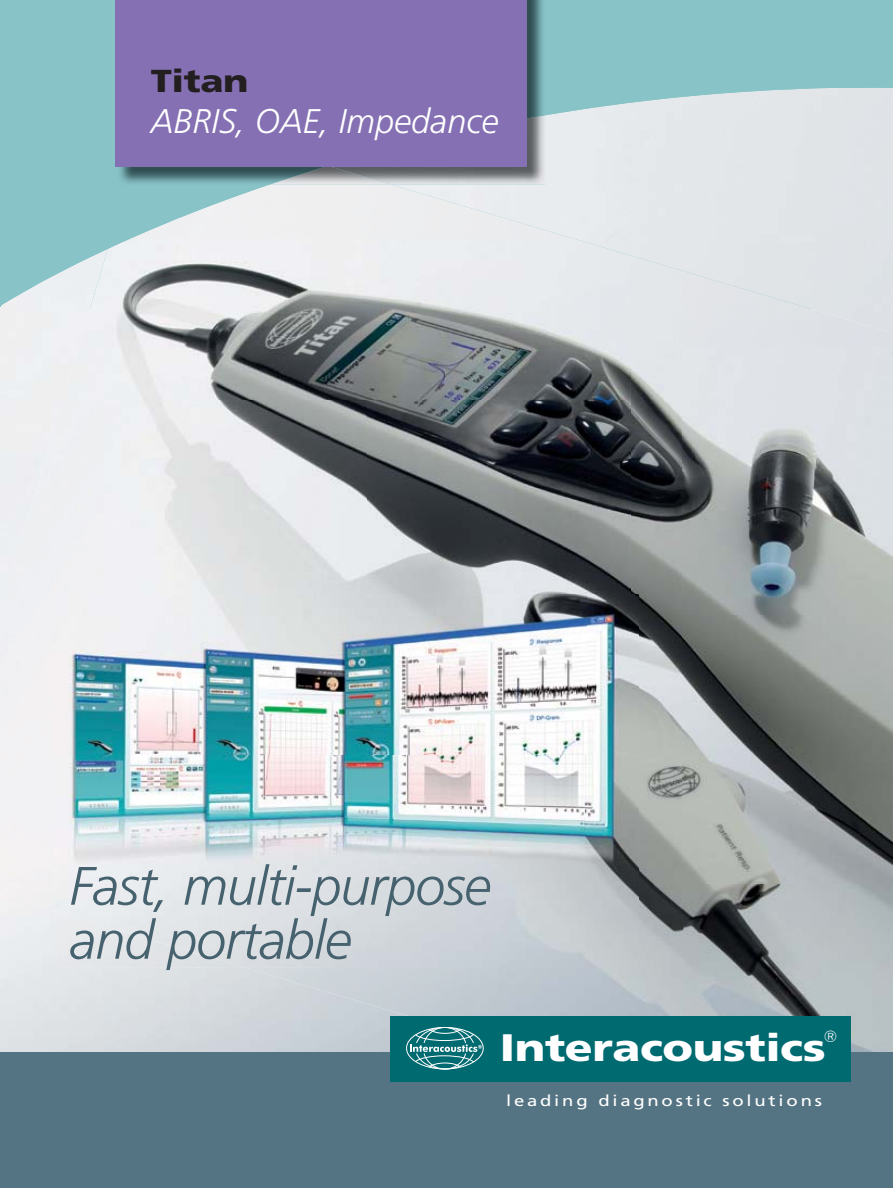
<style>
.page{position:relative;width:893px;height:1188px;background:#fff}
.page>*{position:absolute;margin:0;border:0;box-sizing:border-box;transform-origin:0 0}
.t1{font:italic 300 54px/54px "Frutiger LT";letter-spacing:-.02em;color:#47626f}
.t2{font:900 38.25px "Frutiger LT";letter-spacing:-.01em;color:#fff;scale:1.2 1}
.t3{font:italic 300 34.2px "Frutiger LT";color:#fff}
.t4{font:900 31.8px "Frutiger LT";letter-spacing:-.01em;color:#231f20;scale:1.2 1}
.t5{font:300 16.2px "Futura BT";color:#fff}
.t6{font:15.45px "Frutiger LT";letter-spacing:.15em;color:#fff;scale:1.2 1}
.t7{font:13.65px "Frutiger LT";color:#fff}
</style>
<div class="page">
<img style="left:683px;top:346px;width:210px;height:706px">
<div style="left:315px;top:967px;width:158px;height:68px;background:#c7d0d6"></div>
<div style="left:243px;top:967px;width:73px;height:22px;background:#d4d9de"></div>
<div style="left:0;top:399px;width:105px;height:512px;background:#eff0f2"></div>
<img style="left:631px;top:306px;width:52px;height:631px">
<img style="left:105px;top:400px;width:526px;height:194px">
<img style="left:63px;top:306px;width:568px;height:94px">
<div style="left:683px;top:306px;width:105px;height:40px;background:#e0e4e8"></div>
<div style="left:788px;top:306px;width:105px;height:40px;background:#dde1e6"></div>
<div style="left:0;top:1052px;width:893px;height:136px;background:#557483"></div>
<div style="left:390px;top:1016px;width:460px;height:65px;background:#006a71"></div>
<svg style="left:406px;top:1027px;width:78px;height:42px"></svg>
<svg style="left:0;top:0;width:893px;height:306px;background:#c1d8dc"></svg>
<img style="left:117px;top:0;width:428px;height:185px">
<div style="left:115px;top:0;width:411px;height:166px;background:#8570b3"></div>
<img style="left:53px;top:594px;width:586px;height:373px">
<p class="t4" style="left:151px;top:62px;width:83px">Titan</p>
<p class="t3" style="left:151px;top:105px;width:349px">ABRIS, OAE, Impedance</p>
<p class="t1" style="left:69px;top:862px;width:423px">Fast, multi-purpose and portable</p>
<p class="t2" style="left:500px;top:1025px;width:273px">Interacoustics</p>
<p class="t5" style="left:824px;top:1031px;width:15px">®</p>
<p class="t7" style="left:811px;top:1048px;width:12px">®</p>
<p class="t6" style="left:506px;top:1093px;width:265px">leading diagnostic solutions</p>
</div>
